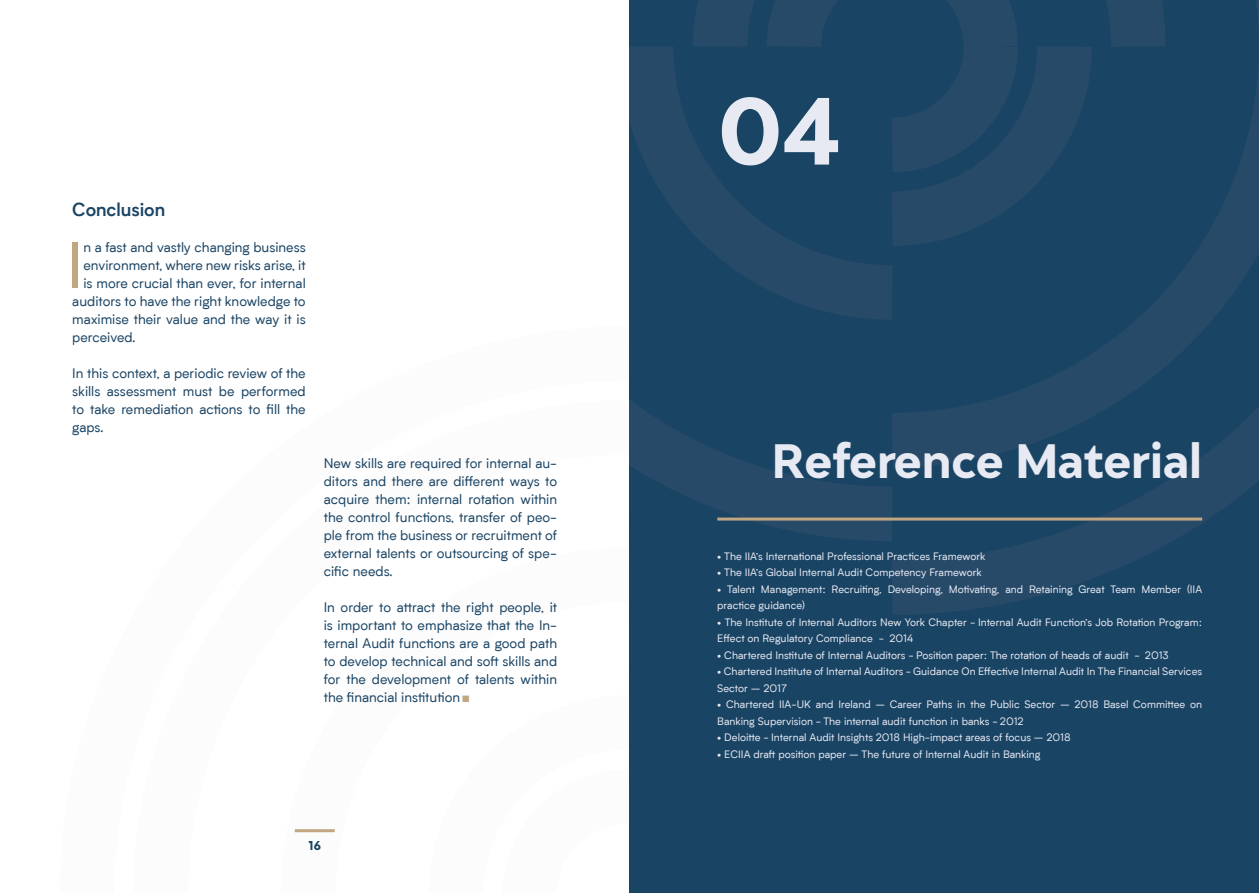
<style>
.page{position:relative;width:1259px;height:893px;background:#fff}
.page>*{position:absolute;margin:0;border:0;box-sizing:border-box;transform-origin:0 0}
.t1{font:90px "Adlinnaka Bold Demo";color:#e7eaf3}
.Capitular{font:63.45px "Biotif";color:#c1a682}
.t2{font:45px "Adlinnaka Bold Demo";color:#e7eaf3}
.t3{font:600 18px "Biotif";letter-spacing:-.005em;color:#1a4464}
.Capitular-2{font:13.5px/18px "Biotif";color:#1a4464;text-align:justify}
.t4{font:12px "Adlinnaka Bold Demo";color:#1a4464}
.t5{font:10.5px/16.5px "Biotif";color:#e7eaf3}
.s1{font-size:9px;color:#c1a682}
</style>
<div class="page">
<hr style="left:295px;top:829px;width:40px;height:3px;background:#c1a682">
<div style="left:629px;top:0;width:630px;height:893px;background:#1a4464"></div>
<svg style="left:629px;top:0;width:630px;height:615px"></svg>
<hr style="left:717px;top:518px;width:485px;height:3px;background:#c1a682">
<p class="t3" style="left:72px;top:196px;width:94px">Conclusion</p>
<p class="Capitular" style="left:67px;top:222px;width:18px">I</p>
<p class="Capitular-2" style="left:83px;top:238px;width:224px">n a fast and vastly changing business</p>
<p class="Capitular-2" style="left:83px;top:256px;width:224px">environment, where new risks arise, it</p>
<p class="Capitular-2" style="left:83px;top:274px;width:224px">is more crucial than ever, for internal</p>
<p class="Capitular-2" style="left:72px;top:292px;width:235px">auditors to have the right knowledge to</p>
<p class="Capitular-2" style="left:72px;top:310px;width:235px">maximise their value and the way it is</p>
<p class="Capitular-2" style="left:72px;top:328px;width:65px">perceived.</p>
<p class="Capitular-2" style="left:72px;top:364px;width:235px">In this context, a periodic review of the skills assessment must be performed to take remediation actions to fill the gaps.</p>
<p class="Capitular-2" style="left:324px;top:454px;width:235px">New skills are required for internal au&shy;ditors and there are different ways to acquire them: internal rotation within the control functions, transfer of peo&shy;ple from the business or recruitment of external talents or outsourcing of spe&shy;cific needs.</p>
<p class="Capitular-2" style="left:324px;top:598px;width:235px">In order to attract the right people, it is important to emphasize that the In&shy;ternal Audit functions are a good path to develop technical and soft skills and for the development of talents within the financial institution <span class="s1">■</span></p>
<p class="t4" style="left:309px;top:840px;width:14px">16</p>
<p class="t1" style="left:718px;top:93px;width:125px">04</p>
<p class="t2" style="left:771px;top:442px;width:432px">Reference Material</p>
<p class="t5" style="left:717px;top:547px;width:270px">• The IIA’s International Professional Practices Framework</p>
<p class="t5" style="left:717px;top:564px;width:266px">• The IIA’s Global Internal Audit Competency Framework</p>
<p class="t5" style="left:717px;top:580px;width:486px">• Talent Management: Recruiting, Developing, Motivating, and Retaining Great Team Member (IIA practice guidance)</p>
<p class="t5" style="left:717px;top:613px;width:486px">• The Institute of Internal Auditors New York Chapter - Internal Audit Function’s Job Rotation Program:<br>Effect on Regulatory Compliance - 2014</p>
<p class="t5" style="left:717px;top:646px;width:453px">• Chartered Institute of Internal Auditors - Position paper: The rotation of heads of audit - 2013</p>
<p class="t5" style="left:717px;top:663px;width:486px">• Chartered Institute of Internal Auditors - Guidance On Effective Internal Audit In The Financial Services<br>Sector – 2017</p>
<p class="t5" style="left:717px;top:696px;width:486px">• Chartered IIA-UK and Ireland – Career Paths in the Public Sector – 2018 Basel Committee on<br>Banking Supervision - The internal audit function in banks - 2012</p>
<p class="t5" style="left:717px;top:729px;width:355px">• Deloitte - Internal Audit Insights 2018 High-impact areas of focus – 2018</p>
<p class="t5" style="left:717px;top:745px;width:325px">• ECIIA draft position paper – The future of Internal Audit in Banking</p>
</div>
